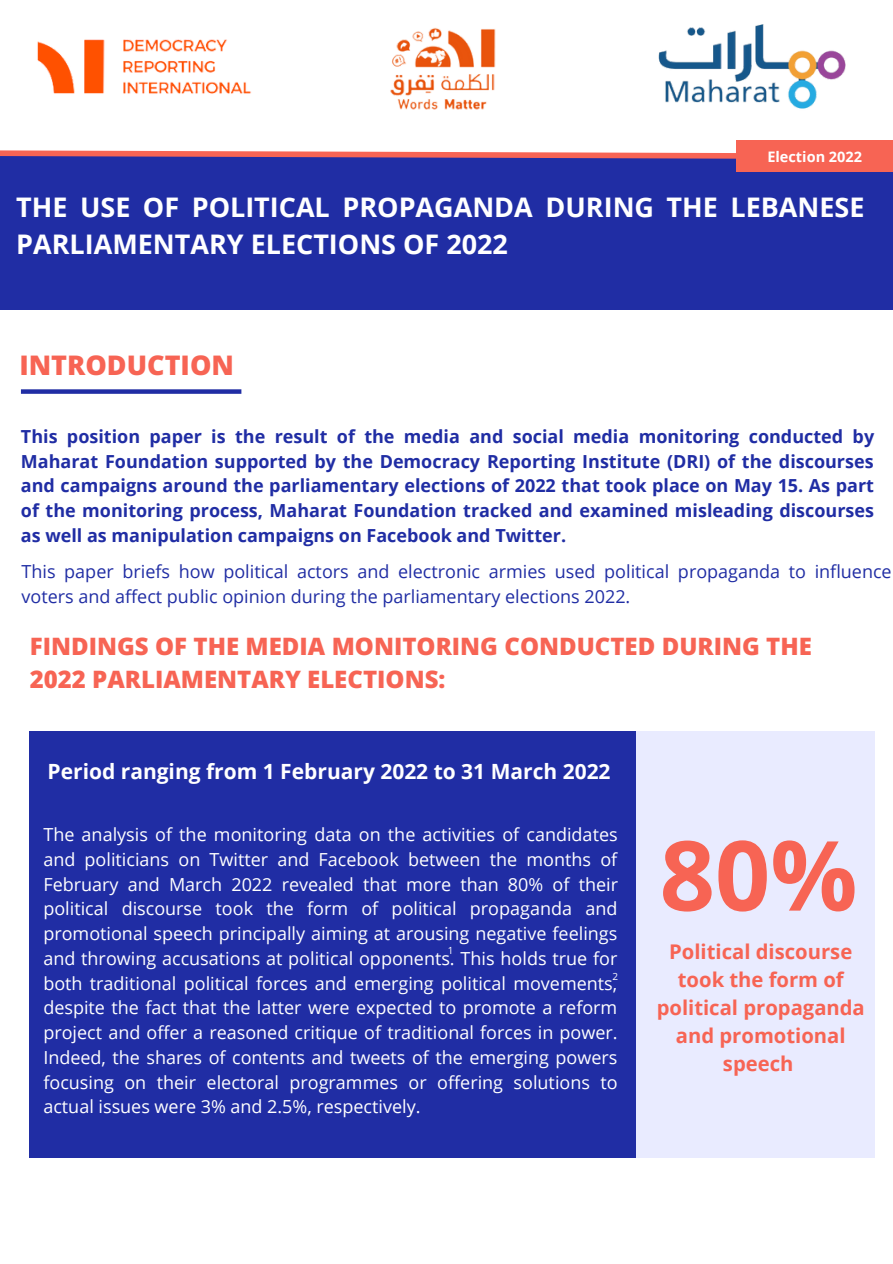
<style>
.page{position:relative;width:893px;height:1264px;background:#fff}
.page>*{position:absolute;margin:0;border:0;box-sizing:border-box;transform-origin:0 0}
.t1{font:700 96.75px "Open Sans";color:#f76454}
.t2{font:700 27px/37px "Open Sans";color:#fff}
.t3{font:800 27px "Open Sans";color:#f76454}
.t4{font:800 24px/32.5px "Open Sans";color:#f76454}
.t5{font:700 21px "Open Sans";color:#fff}
.t6{font:700 20.25px/28px "Open Sans";color:#f76454;text-align:center}
.t7{font:18px/24.8px "Open Sans";color:#fff;text-align:justify}
.t8{font:700 18px/24.8px "Open Sans";color:#202da4;text-align:justify}
.t9{font:18px/24.8px "Open Sans";color:#202da4}
.t10{font:700 14.55px "Open Sans";color:#fff}
.t11{font:9.9px "Open Sans";color:#fff}
</style>
<div class="page">
<div style="left:0;top:156px;width:892px;height:154px;background:#202da4"></div>
<div style="left:735px;top:140px;width:157px;height:31px;background:#f76454"></div>
<svg style="left:0;top:147px;width:736px;height:15px"></svg>
<div style="left:21px;top:389px;width:220px;height:5px;background:#202da4"></div>
<div style="left:30px;top:731px;width:606px;height:426px;background:#202da4"></div>
<div style="left:636px;top:731px;width:238px;height:426px;background:#e9ebff"></div>
<img style="left:37px;top:39px;width:214px;height:55px">
<img style="left:297px;top:27px;width:297px;height:135px">
<img style="left:658px;top:24px;width:188px;height:85px">
<p class="t10" style="left:767px;top:146px;width:96px">Election 2022</p>
<p class="t2" style="left:16px;top:188px;width:849px">THE USE OF POLITICAL PROPAGANDA DURING THE LEBANESE<br>PARLIAMENTARY ELECTIONS OF 2022</p>
<p class="t3" style="left:19px;top:346px;width:216px">INTRODUCTION</p>
<p class="t8" style="left:21px;top:423px;width:854px">This position paper is the result of the media and social media monitoring conducted by Maharat Foundation supported by the Democracy Reporting Institute (DRI) of the discourses and campaigns around the parliamentary elections of 2022 that took place on May 15. As part of the monitoring process, Maharat Foundation tracked and examined misleading discourses as well as manipulation campaigns on Facebook and Twitter.</p>
<p class="t9" style="left:22px;top:559px;width:871px">This paper briefs how political actors and electronic armies used political propaganda to influence voters and affect public opinion during the parliamentary elections 2022.</p>
<p class="t4" style="left:30px;top:630px;width:783px">FINDINGS OF THE MEDIA MONITORING CONDUCTED DURING THE<br>2022 PARLIAMENTARY ELECTIONS:</p>
<p class="t5" style="left:48px;top:756px;width:564px">Period ranging from 1 February 2022 to 31 March 2022</p>
<p class="t7" style="left:43px;top:821px;width:576px">The analysis of the monitoring data on the activities of candidates and politicians on Twitter and Facebook between the months of February and March 2022 revealed that more than 80% of their political discourse took the form of political propaganda and promotional speech principally aiming at arousing negative feelings and throwing accusations at political opponents. This holds true for both traditional political forces and emerging political movements, despite the fact that the latter were expected to promote a reform project and offer a reasoned critique of traditional forces in power.<br>Indeed, the shares of contents and tweets of the emerging powers focusing on their electoral programmes or offering solutions to actual issues were 3% and 2.5%, respectively.</p>
<p class="t11" style="left:448px;top:943px;width:7px">1</p>
<p class="t11" style="left:612px;top:969px;width:7px">2</p>
<p class="t1" style="left:659px;top:807px;width:199px">80%</p>
<p class="t6" style="left:656px;top:936px;width:210px">Political discourse took the form of political propaganda and promotional speech</p>
</div>
